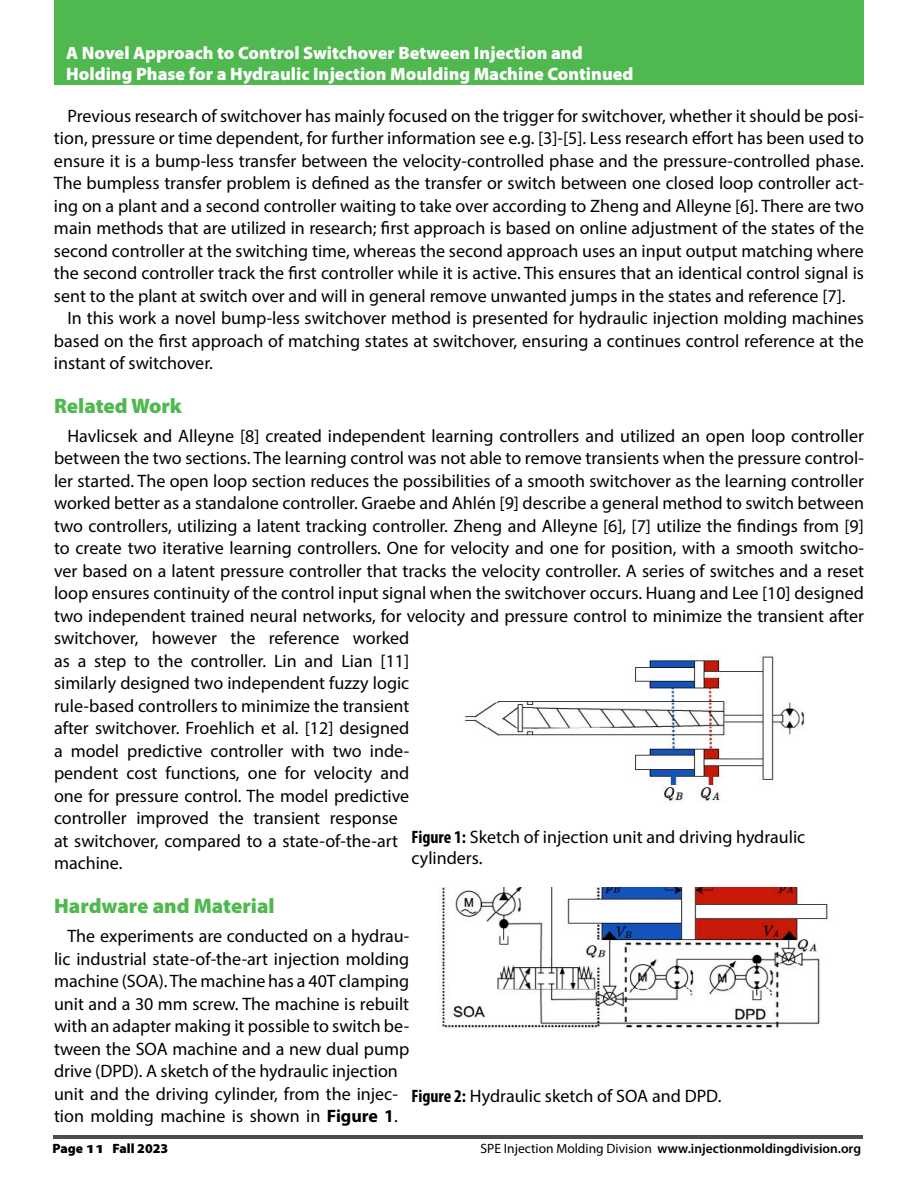
<style>
.page{position:relative;width:918px;height:1188px;background:#fff}
.page>*{position:absolute;margin:0;border:0;box-sizing:border-box;transform-origin:0 0}
.t1{font:900 21px "Myriad Pro";color:#4fb84f}
.t2{font:18px/22.5px "Myriad Pro";color:#000}
.t3{font:900 18px/21.6px "Myriad Pro";color:#fff}
.t4{font:600 13.5px "Myriad Pro";color:#000}
.t5{font:900 13.5px "Myriad Pro";color:#000}
.s1{font-weight:700}
.s2{font-weight:700;font-stretch:condensed}
.s3{font-size:12.15px}
.s4{font-weight:400}
</style>
<div class="page">
<div style="left:54px;top:0;width:810px;height:84px;background:#4fb84f"></div>
<hr style="left:53px;top:1135px;width:810px;height:3px;background:#4d4d4f">
<img style="left:464px;top:653px;width:341px;height:149px">
<img style="left:439px;top:888px;width:389px;height:141px">
<p class="t3" style="left:66px;top:41px;width:569px">A Novel Approach to Control Switchover Between Injection and<br>Holding Phase for a Hydraulic Injection Moulding Machine Continued</p>
<p class="t2" style="left:54px;top:104px;width:812px;text-align:justify;text-indent:14px">Previous research of switchover has mainly focused on the trigger for switchover, whether it should be posi&shy;tion, pressure or time dependent, for further information see e.g. [3]-[5]. Less research effort has been used to ensure it is a bump-less transfer between the velocity-controlled phase and the pressure-controlled phase.<br>The bumpless transfer problem is defined as the transfer or switch between one closed loop controller act&shy;ing on a plant and a second controller waiting to take over according to Zheng and Alleyne [6]. There are two main methods that are utilized in research; first approach is based on online adjustment of the states of the second controller at the switching time, whereas the second approach uses an input output matching where the second controller track the first controller while it is active. This ensures that an identical control signal is sent to the plant at switch over and will in general remove unwanted jumps in the states and reference [7].</p>
<p class="t2" style="left:54px;top:306px;width:812px;text-align:justify;text-indent:14px">In this work a novel bump-less switchover method is presented for hydraulic injection molding machines based on the first approach of matching states at switchover, ensuring a continues control reference at the instant of switchover.</p>
<p class="t1" style="left:54px;top:391px;width:130px">Related Work</p>
<p class="t2" style="left:54px;top:424px;width:812px;text-indent:14px">Havlicsek and Alleyne [8] created independent learning controllers and utilized an open loop controller between the two sections. The learning control was not able to remove transients when the pressure control&shy;ler started. The open loop section reduces the possibilities of a smooth switchover as the learning controller worked better as a standalone controller. Graebe and Ahlén [9] describe a general method to switch between two controllers, utilizing a latent tracking controller. Zheng and Alleyne [6], [7] utilize the findings from [9] to create two iterative learning controllers. One for velocity and one for position, with a smooth switcho&shy;ver based on a latent pressure controller that tracks the velocity controller. A series of switches and a reset loop ensures continuity of the control input signal when the switchover occurs. Huang and Lee [10] designed two independent trained neural networks, for velocity and pressure control to minimize the transient after switchover, however the reference worked<br>as a step to the controller. Lin and Lian [11]<br>similarly designed two independent fuzzy logic<br>rule-based controllers to minimize the transient<br>after switchover. Froehlich et al. [12] designed<br>a model predictive controller with two inde-<br>pendent cost functions, one for velocity and<br>one for pressure control. The model predictive<br>controller improved the transient response<br>at switchover, compared to a state-of-the-art<br>machine.</p>
<p class="t1" style="left:54px;top:892px;width:222px">Hardware and Material</p>
<p class="t2" style="left:54px;top:924px;width:357px;text-indent:14px">The experiments are conducted on a hydrau&shy;lic industrial state-of-the-art injection molding machine (SOA). The machine has a 40T clamping unit and a 30 mm screw. The machine is rebuilt with an adapter making it possible to switch be&shy;tween the SOA machine and a new dual pump drive (DPD). A sketch of the hydraulic injection unit and the driving cylinder, from the injec&shy;tion molding machine is shown in <span class="s1">Figure 1</span>.</p>
<p class="t2" style="left:411px;top:826px;width:395px;line-height:21px"><span class="s2">Figure 1:</span> Sketch of injection unit and driving hydraulic cylinders.</p>
<p class="t2" style="left:411px;top:1085px;width:311px"><span class="s2">Figure 2:</span> Hydraulic sketch of SOA and DPD.</p>
<p class="t5" style="left:53px;top:1139px;width:117px">Page <span class="s3">11</span> Fall 2023</p>
<p class="t4" style="left:481px;top:1140px;width:382px"><span class="s4">SPE Injection Molding Division</span> www.injectionmoldingdivision.org</p>
</div>
